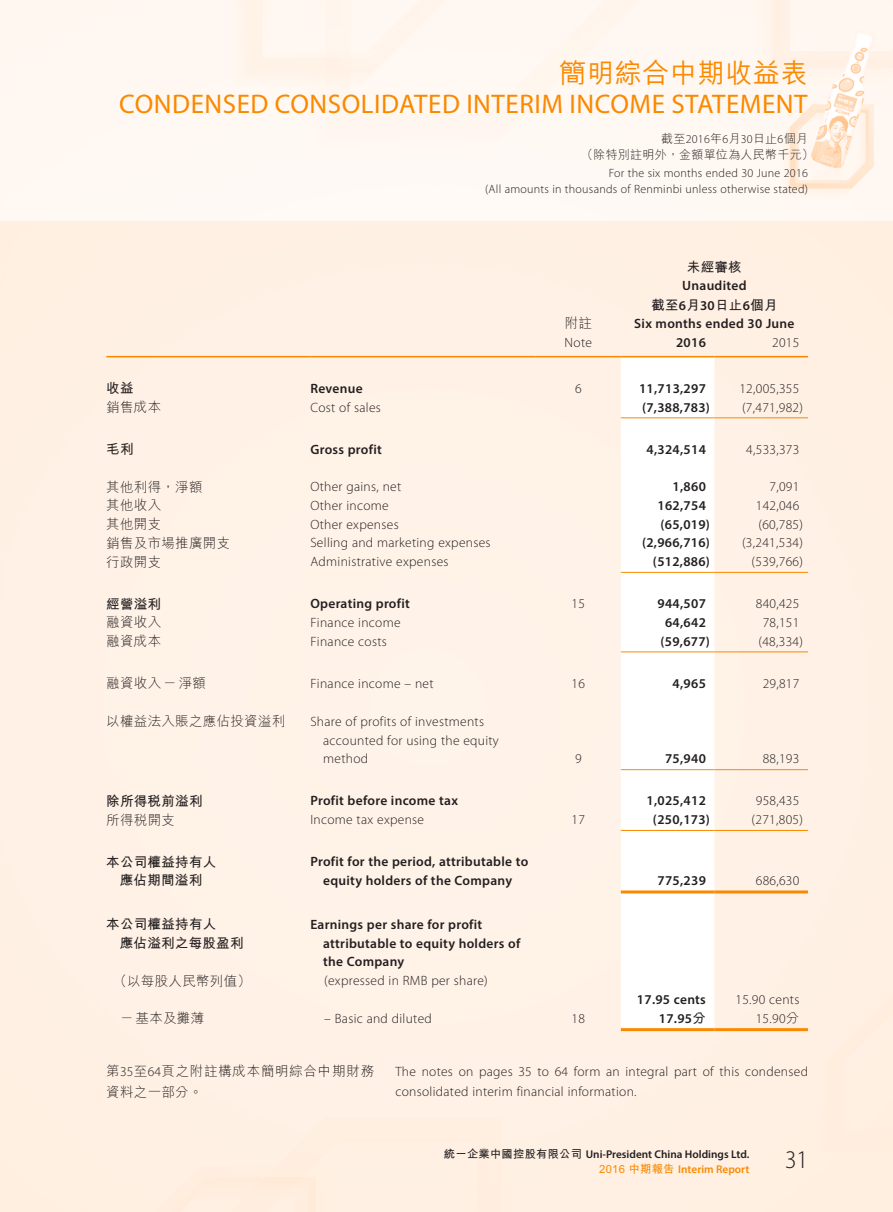
<style>
.page{position:relative;width:893px;height:1212px;background:#fff}
.page>*{position:absolute;margin:0;border:0;box-sizing:border-box;transform-origin:0 0}
.t1{font:27px "Myriad Pro";letter-spacing:.02em;color:#fa8900}
.t2{font:500 27px "M Hei HK";letter-spacing:.025em;color:#fa8900}
.t3{font:300 semi-condensed 25.5px "Myriad Pro";color:#231f20}
.t4{font:300 13.5px/18.8px "Myriad Pro";letter-spacing:.02em;color:#231f20}
.t5{font:600 13.5px/18.8px "Myriad Pro";letter-spacing:.02em;color:#231f20;text-align:center}
.t6{font:300 13.5px "M Hei HK";letter-spacing:.02em;color:#231f20}
.t7{font:700 13.5px/18.8px "M Hei HK";letter-spacing:.02em;color:#231f20;text-align:center}
.t8{font:300 13.5px/21px "M Hei HK";letter-spacing:.055em;color:#231f20}
.t9{font:300 12px/16.5px "Myriad Pro";letter-spacing:.02em;color:#231f20;text-align:right}
.t10{font:300 12px/16.5px "M Hei HK";letter-spacing:.02em;color:#231f20}
.t11{font:600 11.25px/14.9px "Myriad Pro";color:#231f20;text-align:right}
.s1{font-family:"Myriad Pro"}
.s2{font-family:"Myriad Pro";font-weight:600}
.s3{font-family:"M Hei HK";font-weight:700}
.s4{font-family:"M Hei HK"}
.s5{font-family:"M Hei HK";font-weight:700;color:#fa8900}
.s6{color:#fa8900}
</style>
<div class="page">
<div style="left:0;top:0;width:893px;height:221px;background:#fff8f2"></div>
<div style="left:0;top:221px;width:893px;height:991px;background:#fff1e5"></div>
<div style="left:621px;top:357px;width:93px;height:671px;background:#fff"></div>
<hr style="left:106px;top:356px;width:204px;height:1px;background:#fa8900">
<hr style="left:310px;top:356px;width:226px;height:1px;background:#fa8900">
<hr style="left:536px;top:356px;width:85px;height:1px;background:#fa8900">
<hr style="left:621px;top:356px;width:93px;height:1px;background:#fa8900">
<hr style="left:714px;top:356px;width:94px;height:1px;background:#fa8900">
<hr style="left:621px;top:417px;width:93px;height:1px;background:#fa8900">
<hr style="left:714px;top:417px;width:94px;height:1px;background:#fa8900">
<hr style="left:621px;top:572px;width:93px;height:1px;background:#fa8900">
<hr style="left:714px;top:572px;width:94px;height:1px;background:#fa8900">
<hr style="left:621px;top:651px;width:93px;height:1px;background:#fa8900">
<hr style="left:714px;top:651px;width:94px;height:1px;background:#fa8900">
<hr style="left:621px;top:769px;width:93px;height:1px;background:#fa8900">
<hr style="left:714px;top:769px;width:94px;height:1px;background:#fa8900">
<hr style="left:621px;top:830px;width:93px;height:1px;background:#fa8900">
<hr style="left:714px;top:830px;width:94px;height:1px;background:#fa8900">
<hr style="left:621px;top:890px;width:93px;height:3px;background:#fa8900">
<hr style="left:714px;top:890px;width:94px;height:3px;background:#fa8900">
<hr style="left:621px;top:1028px;width:93px;height:3px;background:#fa8900">
<hr style="left:714px;top:1028px;width:94px;height:3px;background:#fa8900">
<h1 class="t2" style="left:559px;top:54px;width:250px">簡明綜合中期收益表</h1>
<h1 class="t1" style="left:119px;top:87px;width:690px">CONDENSED CONSOLIDATED INTERIM INCOME STATEMENT</h1>
<p class="t10" style="left:581px;top:129px;width:234px;text-indent:80px">截至<span class="s1">2016</span>年<span class="s1">6</span>月<span class="s1">30</span>日止<span class="s1">6</span>個月（除特別註明外，金額單位為人民幣千元）</p>
<p class="t9" style="left:485px;top:165px;width:324px">For the six months ended 30 June 2016<br>(All amounts in thousands of Renminbi unless otherwise stated)</p>
<p class="t7" style="left:687px;top:257px;width:56px">未經審核</p>
<p class="t5" style="left:682px;top:276px;width:66px">Unaudited</p>
<p class="t7" style="left:651px;top:294px;width:128px">截至<span class="s2">6</span>月<span class="s2">30</span>日止<span class="s2">6</span>個月</p>
<p class="t6" style="left:565px;top:314px;width:29px">附註</p>
<p class="t5" style="left:634px;top:314px;width:162px">Six months ended 30 June</p>
<p class="t4" style="left:565px;top:333px;width:29px">Note</p>
<p class="t5" style="left:676px;top:332px;width:31px">2016</p>
<p class="t4" style="left:772px;top:333px;width:29px">2015</p>
<p class="t7" style="left:106px;top:378px;width:29px">收益</p>
<p class="t5" style="left:310px;top:378px;width:54px">Revenue</p>
<p class="t4" style="left:575px;top:379px;width:8px">6</p>
<p class="t5" style="left:639px;top:378px;width:68px">11,713,297</p>
<p class="t4" style="left:739px;top:379px;width:62px">12,005,355</p>
<p class="t6" style="left:106px;top:397px;width:56px">銷售成本</p>
<p class="t4" style="left:310px;top:398px;width:72px">Cost of sales</p>
<p class="t5" style="left:642px;top:397px;width:69px">(7,388,783)</p>
<p class="t4" style="left:742px;top:398px;width:62px">(7,471,982)</p>
<p class="t7" style="left:106px;top:439px;width:29px">毛利</p>
<p class="t5" style="left:310px;top:439px;width:73px">Gross profit</p>
<p class="t5" style="left:647px;top:439px;width:61px">4,324,514</p>
<p class="t4" style="left:746px;top:440px;width:55px">4,533,373</p>
<p class="t6" style="left:106px;top:477px;width:98px">其他利得，淨額</p>
<p class="t4" style="left:310px;top:477px;width:92px">Other gains, net</p>
<p class="t5" style="left:673px;top:477px;width:35px">1,860</p>
<p class="t4" style="left:770px;top:477px;width:31px">7,091</p>
<p class="t6" style="left:106px;top:496px;width:56px">其他收入</p>
<p class="t4" style="left:310px;top:496px;width:80px">Other income</p>
<p class="t5" style="left:658px;top:495px;width:50px">162,754</p>
<p class="t4" style="left:756px;top:496px;width:45px">142,046</p>
<p class="t6" style="left:106px;top:515px;width:56px">其他開支</p>
<p class="t4" style="left:310px;top:515px;width:90px">Other expenses</p>
<p class="t5" style="left:660px;top:514px;width:51px">(65,019)</p>
<p class="t4" style="left:758px;top:515px;width:46px">(60,785)</p>
<p class="t6" style="left:106px;top:533px;width:125px">銷售及市場推廣開支</p>
<p class="t4" style="left:310px;top:534px;width:182px">Selling and marketing expenses</p>
<p class="t5" style="left:642px;top:533px;width:69px">(2,966,716)</p>
<p class="t4" style="left:742px;top:534px;width:62px">(3,241,534)</p>
<p class="t6" style="left:106px;top:552px;width:56px">行政開支</p>
<p class="t4" style="left:310px;top:552px;width:140px">Administrative expenses</p>
<p class="t5" style="left:653px;top:552px;width:58px">(512,886)</p>
<p class="t4" style="left:752px;top:552px;width:53px">(539,766)</p>
<p class="t7" style="left:106px;top:593px;width:56px">經營溢利</p>
<p class="t5" style="left:310px;top:594px;width:101px">Operating profit</p>
<p class="t4" style="left:572px;top:594px;width:15px">15</p>
<p class="t5" style="left:658px;top:594px;width:50px">944,507</p>
<p class="t4" style="left:756px;top:594px;width:45px">840,425</p>
<p class="t6" style="left:106px;top:613px;width:56px">融資收入</p>
<p class="t4" style="left:310px;top:613px;width:92px">Finance income</p>
<p class="t5" style="left:665px;top:612px;width:42px">64,642</p>
<p class="t4" style="left:763px;top:613px;width:38px">78,151</p>
<p class="t6" style="left:106px;top:632px;width:56px">融資成本</p>
<p class="t4" style="left:310px;top:632px;width:78px">Finance costs</p>
<p class="t5" style="left:660px;top:631px;width:51px">(59,677)</p>
<p class="t4" style="left:758px;top:632px;width:46px">(48,334)</p>
<p class="t6" style="left:106px;top:674px;width:101px">融資收入－淨額</p>
<p class="t4" style="left:310px;top:674px;width:125px">Finance income – net</p>
<p class="t4" style="left:572px;top:674px;width:15px">16</p>
<p class="t5" style="left:673px;top:673px;width:35px">4,965</p>
<p class="t4" style="left:763px;top:674px;width:38px">29,817</p>
<p class="t6" style="left:106px;top:712px;width:181px">以權益法入賬之應佔投資溢利</p>
<p class="t4" style="left:323px;top:712px;width:177px;text-indent:-13px">Share of profits of investments accounted for using the equity method</p>
<p class="t4" style="left:575px;top:750px;width:8px">9</p>
<p class="t5" style="left:665px;top:749px;width:42px">75,940</p>
<p class="t4" style="left:763px;top:750px;width:38px">88,193</p>
<p class="t7" style="left:106px;top:790px;width:98px">除所得稅前溢利</p>
<p class="t5" style="left:310px;top:791px;width:149px">Profit before income tax</p>
<p class="t5" style="left:647px;top:791px;width:61px">1,025,412</p>
<p class="t4" style="left:756px;top:792px;width:45px">958,435</p>
<p class="t6" style="left:106px;top:810px;width:70px">所得稅開支</p>
<p class="t4" style="left:310px;top:810px;width:115px">Income tax expense</p>
<p class="t4" style="left:572px;top:810px;width:15px">17</p>
<p class="t5" style="left:653px;top:810px;width:58px">(250,173)</p>
<p class="t4" style="left:752px;top:810px;width:53px">(271,805)</p>
<p class="t7" style="left:106px;top:851px;width:111px">本公司權益持有人應佔期間溢利</p>
<p class="t5" style="left:310px;top:852px;width:219px">Profit for the period, attributable to equity holders of the Company</p>
<p class="t5" style="left:658px;top:871px;width:50px">775,239</p>
<p class="t4" style="left:756px;top:871px;width:45px">686,630</p>
<p class="t7" style="left:120px;top:914px;width:125px;text-align:left;text-indent:-14px">本公司權益持有人<br>應佔溢利之每股盈利</p>
<p class="t5" style="left:323px;top:914px;width:199px;text-align:left;text-indent:-13px">Earnings per share for profit attributable to equity holders of the Company</p>
<p class="t6" style="left:113px;top:971px;width:139px">（以每股人民幣列值）</p>
<p class="t4" style="left:324px;top:971px;width:165px">(expressed in RMB per share)</p>
<p class="t6" style="left:120px;top:1008px;width:86px">－基本及攤薄</p>
<p class="t4" style="left:324px;top:1009px;width:109px">– Basic and diluted</p>
<p class="t4" style="left:572px;top:1009px;width:15px">18</p>
<p class="t5" style="left:637px;top:990px;width:70px;text-align:right">17.95 cents<br>17.95<span class="s3">分</span></p>
<p class="t4" style="left:735px;top:990px;width:65px;text-align:right">15.90 cents<br>15.90<span class="s4">分</span></p>
<p class="t8" style="left:106px;top:1059px;width:269px">第<span class="s1">35</span>至<span class="s1">64</span>頁之附註構成本簡明綜合中期財務資料之一部分。</p>
<p class="t4" style="left:395px;top:1061px;width:414px;line-height:20.2px">The notes on pages 35 to 64 form an integral part of this condensed consolidated interim financial information.</p>
<p class="t11" style="left:444px;top:1146px;width:307px"><span class="s3">統一企業中國控股有限公司</span> Uni-President China Holdings Ltd.<br><span class="s5">2016 中期報告</span> <span class="s6">Interim Report</span></p>
<h2 class="t3" style="left:785px;top:1146px;width:24px">31</h2>
</div>
